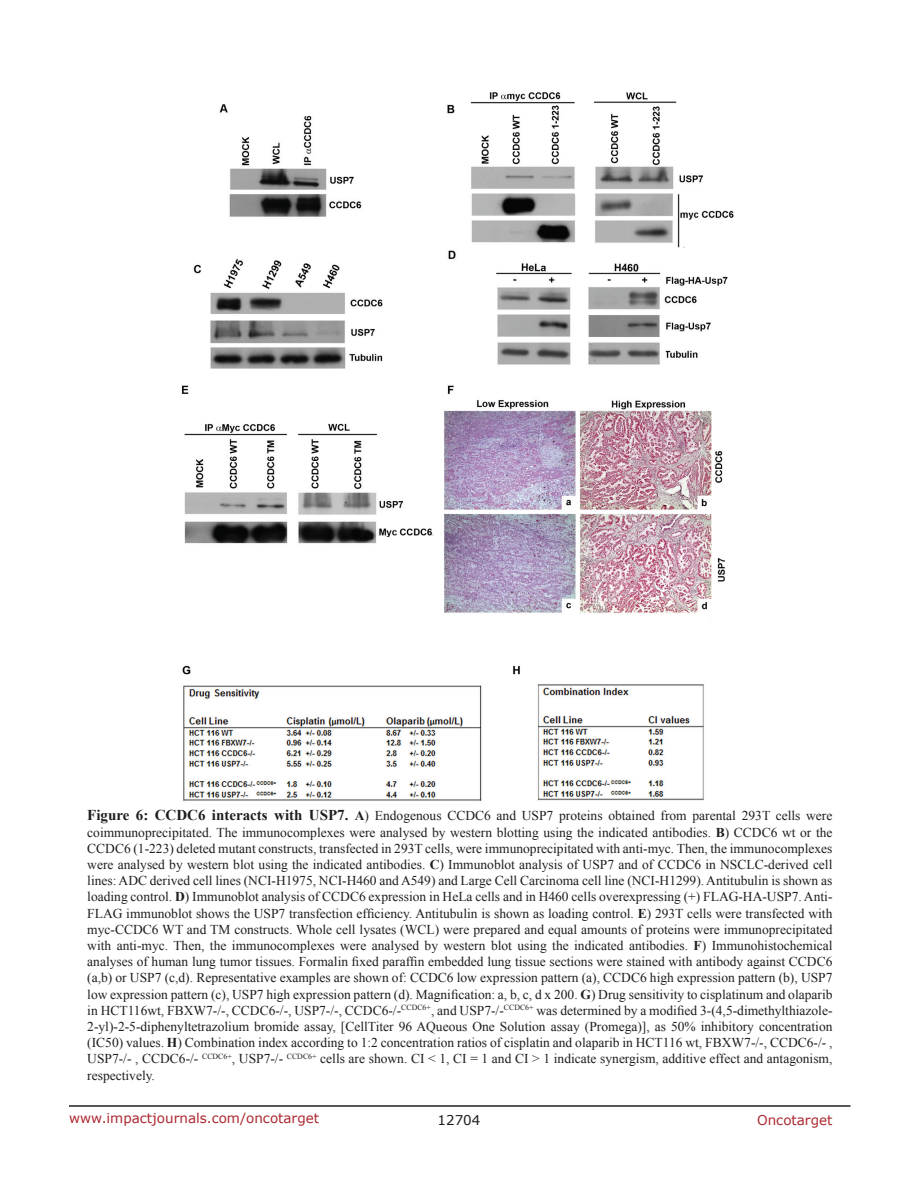
<style>
.page{position:relative;width:918px;height:1188px;background:#fff}
.page>*{position:absolute;margin:0;border:0;box-sizing:border-box;transform-origin:0 0}
.t1{font:13.5px/16.2px "Times New Roman";color:#201d20;text-align:justify}
.t2{font:13.5px "Verdana";color:#ac2830}
.t3{font:13.5px "Verdana";color:#201d20}
.s1{font-weight:700;font-size:15px}
.s2{font-weight:700}
</style>
<div class="page">
<hr style="left:69px;top:1105px;width:781px;height:2px;background:#231f20">
<img style="left:181px;top:92px;width:553px;height:710px">
<p class="t1" style="left:87px;top:808px;width:747px"><span class="s1">Figure 6: CCDC6 interacts with USP7.</span> <span class="s2">A</span>) Endogenous CCDC6 and USP7 proteins obtained from parental 293T cells were coimmunoprecipitated. The immunocomplexes were analysed by western blotting using the indicated antibodies. <span class="s2">B</span>) CCDC6 wt or the CCDC6 (1-223) deleted mutant constructs, transfected in 293T cells, were immunoprecipitated with anti-myc. Then, the immunocomplexes were analysed by western blot using the indicated antibodies. <span class="s2">C</span>) Immunoblot analysis of USP7 and of CCDC6 in NSCLC-derived cell lines: ADC derived cell lines (NCI-H1975, NCI-H460 and A549) and Large Cell Carcinoma cell line (NCI-H1299). Antitubulin is shown as loading control. <span class="s2">D</span>) Immunoblot analysis of CCDC6 expression in HeLa cells and in H460 cells overexpressing (+) FLAG-HA-USP7. Anti-FLAG immunoblot shows the USP7 transfection efficiency. Antitubulin is shown as loading control. <span class="s2">E</span>) 293T cells were transfected with myc-CCDC6 WT and TM constructs. Whole cell lysates (WCL) were prepared and equal amounts of proteins were immunoprecipitated with anti-myc. Then, the immunocomplexes were analysed by western blot using the indicated antibodies. <span class="s2">F</span>) Immunohistochemical analyses of human lung tumor tissues. Formalin fixed paraffin embedded lung tissue sections were stained with antibody against CCDC6 (a,b) or USP7 (c,d). Representative examples are shown of: CCDC6 low expression pattern (a), CCDC6 high expression pattern (b), USP7 low expression pattern (c), USP7 high expression pattern (d). Magnification: a, b, c, d x 200. <span class="s2">G</span>) Drug sensitivity to cisplatinum and olaparib in HCT116wt, FBXW7-/-, CCDC6-/-, USP7-/-, CCDC6-/-<sup>CCDC6+</sup>, and USP7-/-<sup>CCDC6+</sup> was determined by a modified 3-(4,5-dimethylthiazole-2-yl)-2-5-diphenyltetrazolium bromide assay, [CellTiter 96 AQueous One Solution assay (Promega)], as 50% inhibitory concentration (IC50) values. <span class="s2">H</span>) Combination index according to 1:2 concentration ratios of cisplatin and olaparib in HCT116 wt, FBXW7-/-, CCDC6-/- , USP7-/- , CCDC6-/- <sup>CCDC6+</sup>, USP7-/- <sup>CCDC6+</sup> cells are shown. CI &lt; 1, CI = 1 and CI &gt; 1 indicate synergism, additive effect and antagonism, respectively.</p>
<p class="t2" style="left:69px;top:1109px;width:252px">www.impactjournals.com/oncotarget</p>
<p class="t3" style="left:438px;top:1111px;width:44px">12704</p>
<p class="t2" style="left:757px;top:1111px;width:77px">Oncotarget</p>
</div>
